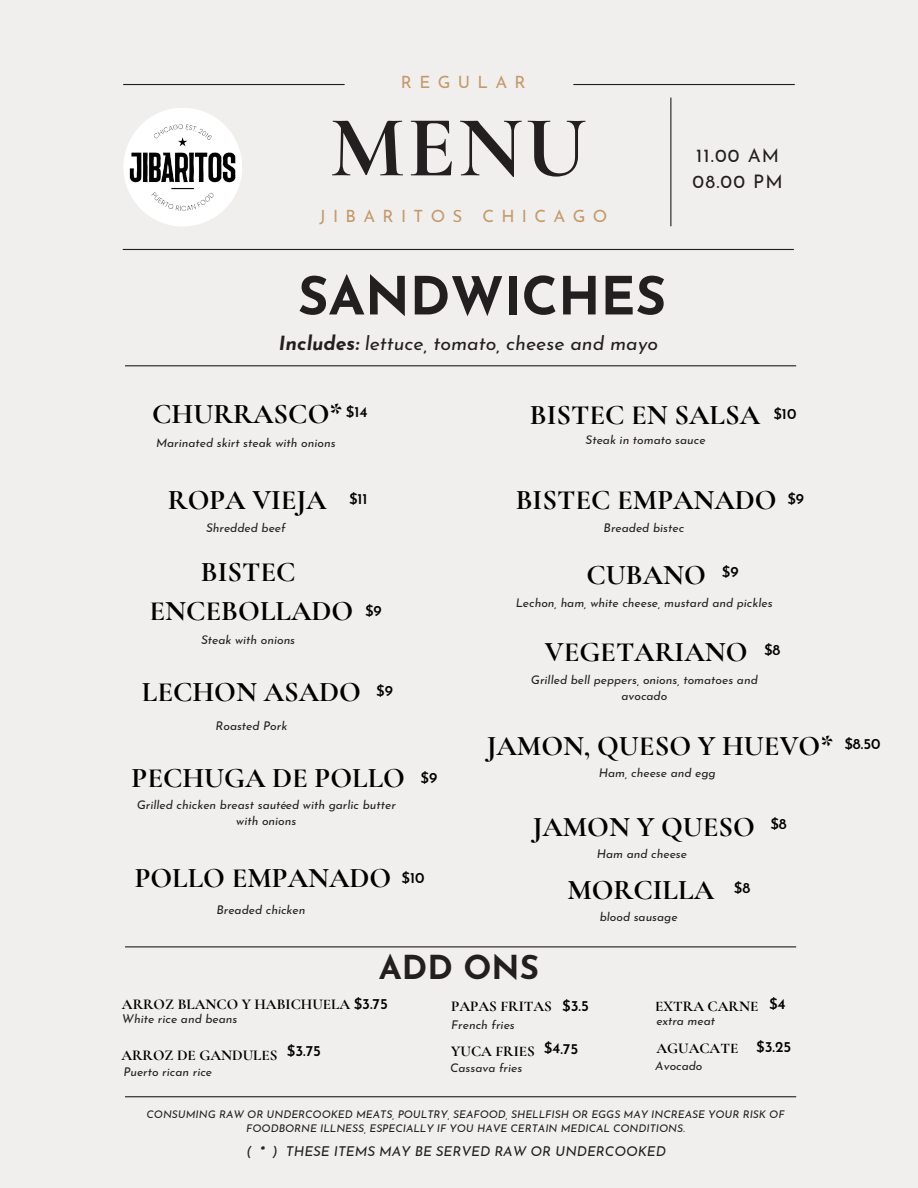
<style>
.page{position:relative;width:918px;height:1188px;background:#f1efee}
.page>*{position:absolute;margin:0;border:0;box-sizing:border-box;transform-origin:0 0}
.t1{font:700 87.45px "Cormorant Garamond";color:#231f20}
.t2{font:700 52.5px "Josefin Sans";color:#231f20}
.t3{font:700 33px "Josefin Sans";color:#231f20}
.t4{font:700 28.5px "Cormorant Garamond";color:#000}
.t5{font:italic 19.5px "Josefin Sans";color:#231f20}
.t6{font:18.75px "Josefin Sans";letter-spacing:.06em;color:#231f20}
.t7{font:16.95px "Josefin Sans";letter-spacing:.43em;color:#c3996b}
.t8{font:700 15px "Cormorant Garamond";color:#000}
.t9{font:600 15px "Josefin Sans";color:#000}
.t10{font:italic 13.65px "Josefin Sans";color:#231f20}
.t11{font:italic 12px/16px "Josefin Sans";color:#231f20;text-align:center}
.t12{font:italic 10.65px/14.1px "Josefin Sans";color:#231f20;text-align:center}
.s1{font-weight:700}
.s2{font-family:"Josefin Sans";font-weight:600}
</style>
<div class="page">
<hr style="left:124px;top:84px;width:220px;height:1px;background:#231f20">
<hr style="left:574px;top:84px;width:220px;height:1px;background:#231f20">
<hr style="left:123px;top:249px;width:671px;height:1px;background:#231f20">
<hr style="left:670px;top:98px;width:1px;height:128px;background:#231f20">
<div style="left:123px;top:108px;width:119px;height:118px;background:#fff;border-radius:50%"></div>
<img style="left:130px;top:125px;width:106px;height:85px">
<hr style="left:125px;top:1096px;width:671px;height:1px;background:#231f20">
<hr style="left:125px;top:365px;width:671px;height:1px;background:#231f20">
<hr style="left:125px;top:946px;width:671px;height:1px;background:#231f20">
<p class="t7" style="left:401px;top:76px;width:126px">REGULAR</p>
<p class="t1" style="left:330px;top:95px;width:258px">MENU</p>
<p class="t7" style="left:320px;top:210px;width:289px">JIBARITOS CHICAGO</p>
<p class="t2" style="left:298px;top:275px;width:370px">SANDWICHES</p>
<p class="t5" style="left:279px;top:336px;width:381px"><span class="s1">Includes:</span> lettuce, tomato, cheese and mayo</p>
<p class="t6" style="left:696px;top:148px;width:85px">11.00 AM</p>
<p class="t6" style="left:693px;top:174px;width:92px">08.00 PM</p>
<p class="t4" style="left:152px;top:397px;width:192px">CHURRASCO*</p>
<p class="t9" style="left:346px;top:406px;width:23px">$14</p>
<p class="t11" style="left:156px;top:436px;width:181px">Marinated skirt steak with onions</p>
<p class="t4" style="left:530px;top:398px;width:232px">BISTEC EN SALSA</p>
<p class="t11" style="left:586px;top:433px;width:122px">Steak in tomato sauce</p>
<p class="t9" style="left:773px;top:408px;width:24px">$10</p>
<p class="t4" style="left:168px;top:483px;width:160px">ROPA VIEJA</p>
<p class="t11" style="left:206px;top:521px;width:81px">Shredded beef</p>
<p class="t9" style="left:349px;top:493px;width:20px">$11</p>
<p class="t4" style="left:201px;top:555px;width:96px">BISTEC</p>
<p class="t4" style="left:150px;top:594px;width:205px">ENCEBOLLADO</p>
<p class="t11" style="left:201px;top:633px;width:96px">Steak with onions</p>
<p class="t9" style="left:365px;top:605px;width:18px">$9</p>
<p class="t4" style="left:142px;top:675px;width:221px">LECHON ASADO</p>
<p class="t11" style="left:216px;top:719px;width:73px">Roasted Pork</p>
<p class="t4" style="left:132px;top:761px;width:275px">PECHUGA DE POLLO</p>
<p class="t11" style="left:137px;top:798px;width:261px">Grilled chicken breast sautéed with garlic butter with onions</p>
<p class="t9" style="left:376px;top:685px;width:18px">$9</p>
<p class="t9" style="left:421px;top:772px;width:18px">$9</p>
<p class="t4" style="left:135px;top:861px;width:258px">POLLO EMPANADO</p>
<p class="t11" style="left:216px;top:903px;width:91px">Breaded chicken</p>
<p class="t9" style="left:402px;top:872px;width:24px">$10</p>
<p class="t4" style="left:516px;top:483px;width:263px">BISTEC EMPANADO</p>
<p class="t11" style="left:604px;top:521px;width:82px">Breaded bistec</p>
<p class="t9" style="left:787px;top:493px;width:18px">$9</p>
<p class="t9" style="left:722px;top:565px;width:18px">$9</p>
<p class="t4" style="left:586px;top:558px;width:121px">CUBANO</p>
<p class="t11" style="left:516px;top:596px;width:258px">Lechon, ham, white cheese, mustard and pickles</p>
<p class="t4" style="left:545px;top:635px;width:204px">VEGETARIANO</p>
<p class="t11" style="left:531px;top:672px;width:228px">Grilled bell peppers, onions, tomatoes and avocado</p>
<p class="t9" style="left:764px;top:644px;width:18px">$8</p>
<p class="t4" style="left:487px;top:728px;width:348px">JAMON, QUESO Y HUEVO*</p>
<p class="t11" style="left:599px;top:766px;width:119px">Ham, cheese and egg</p>
<p class="t4" style="left:533px;top:810px;width:224px">JAMON Y QUESO</p>
<p class="t11" style="left:597px;top:847px;width:92px">Ham and cheese</p>
<p class="t4" style="left:567px;top:872px;width:148px">MORCILLA</p>
<p class="t11" style="left:600px;top:910px;width:80px">blood sausage</p>
<p class="t9" style="left:734px;top:882px;width:18px">$8</p>
<p class="t9" style="left:770px;top:818px;width:18px">$8</p>
<p class="t3" style="left:379px;top:954px;width:162px">ADD ONS</p>
<p class="t8" style="left:122px;top:995px;width:267px">ARROZ BLANCO Y HABICHUELA <span class="s2">$3.75</span></p>
<p class="t11" style="left:122px;top:1012px;width:117px">White rice and beans</p>
<p class="t8" style="left:121px;top:1046px;width:158px">ARROZ DE GANDULES</p>
<p class="t11" style="left:123px;top:1065px;width:90px">Puerto rican rice</p>
<p class="t9" style="left:562px;top:1000px;width:28px">$3.5</p>
<p class="t9" style="left:769px;top:998px;width:18px">$4</p>
<p class="t9" style="left:544px;top:1042px;width:36px;rotate:1deg">$4.75</p>
<p class="t9" style="left:756px;top:1041px;width:37px">$3.25</p>
<p class="t8" style="left:451px;top:998px;width:102px">PAPAS FRITAS</p>
<p class="t8" style="left:655px;top:997px;width:105px">EXTRA CARNE</p>
<p class="t8" style="left:656px;top:1039px;width:83px">AGUACATE</p>
<p class="t11" style="left:656px;top:1014px;width:60px">extra meat</p>
<p class="t11" style="left:655px;top:1059px;width:49px">Avocado</p>
<p class="t11" style="left:451px;top:1018px;width:65px">French fries</p>
<p class="t11" style="left:450px;top:1061px;width:74px">Cassava fries</p>
<p class="t9" style="left:287px;top:1045px;width:36px">$3.75</p>
<p class="t8" style="left:451px;top:1042px;width:85px">YUCA FRIES</p>
<p class="t9" style="left:844px;top:738px;width:38px">$8.50</p>
<p class="t12" style="left:147px;top:1109px;width:640px">CONSUMING RAW OR UNDERCOOKED MEATS, POULTRY, SEAFOOD, SHELLFISH OR EGGS MAY INCREASE YOUR RISK OF<br>FOODBORNE ILLNESS, ESPECIALLY IF YOU HAVE CERTAIN MEDICAL CONDITIONS.</p>
<p class="t10" style="left:247px;top:1146px;width:421px">( <span class="s1">*</span> ) THESE ITEMS MAY BE SERVED RAW OR UNDERCOOKED</p>
</div>
